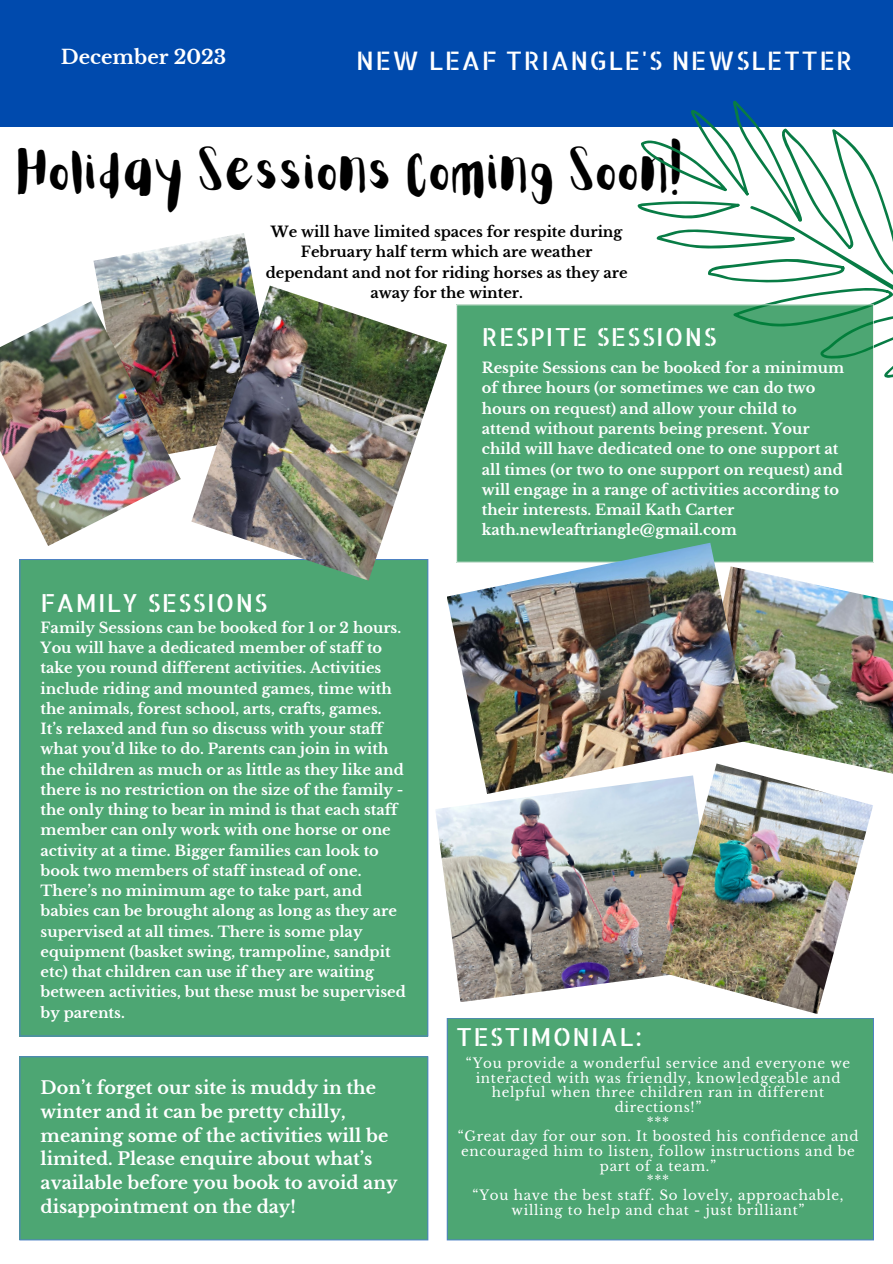
<style>
.page{position:relative;width:893px;height:1264px;background:#fff}
.page>*{position:absolute;margin:0;border:0;box-sizing:border-box;transform-origin:0 0}
.t1{font:46.95px "Aloja Extended";color:#000}
.t2{font:25.5px "Allerta Stencil";letter-spacing:.05em;color:#fff}
.t3{font:24.9px "Allerta Stencil";letter-spacing:.05em;color:#fff}
.t4{font:700 19.5px "Libre Baskerville";color:#fff}
.t5{font:700 17.55px/23.7px "Libre Baskerville";color:#fff}
.t6{font:700 14.55px/20.2px "Libre Baskerville";color:#fff}
.t7{font:700 14.55px/20.2px "Libre Baskerville";color:#000;text-align:center}
.t8{font:13.5px/14.7px "Libre Baskerville";letter-spacing:.05em;color:#fff;text-align:center}
</style>
<div class="page">
<div style="left:0;top:0;width:892px;height:127px;background:#004aad"></div>
<svg style="left:637px;top:100px;width:255px;height:278px"></svg>
<div style="left:456px;top:304px;width:418px;height:258px;background:#4da673"></div>
<div style="left:446px;top:1018px;width:428px;height:222px;background:#4da673"></div>
<div style="left:19px;top:559px;width:409px;height:477px;background:#4da673"></div>
<img style="left:93px;top:233px;width:161px;height:219px">
<img style="left:191px;top:285px;width:256px;height:295px">
<img style="left:750px;top:570px;width:142px;height:204px">
<img style="left:446px;top:542px;width:304px;height:233px">
<img style="left:0;top:301px;width:181px;height:245px">
<img style="left:435px;top:775px;width:225px;height:227px">
<img style="left:660px;top:763px;width:213px;height:251px">
<div style="left:19px;top:1056px;width:409px;height:184px;background:#4da673"></div>
<p class="t4" style="left:61px;top:45px;width:167px">December 2023</p>
<p class="t2" style="left:356px;top:44px;width:498px">NEW LEAF TRIANGLE'S NEWSLETTER</p>
<p class="t1" style="left:18px;top:151px;width:668px">Holiday Sessions Coming Soon!</p>
<p class="t7" style="left:266px;top:222px;width:363px">We will have limited spaces for respite during February half term which are weather dependant and not for riding horses as they are away for the winter.</p>
<p class="t3" style="left:482px;top:320px;width:236px">RESPITE SESSIONS</p>
<p class="t3" style="left:41px;top:586px;width:228px">FAMILY SESSIONS</p>
<p class="t6" style="left:41px;top:617px;width:367px">Family Sessions can be booked for 1 or 2 hours.<br>You will have a dedicated member of staff to take you round different activities. Activities include riding and mounted games, time with the animals, forest school, arts, crafts, games.<br>It’s relaxed and fun so discuss with your staff what you’d like to do. Parents can join in with the children as much or as little as they like and there is no restriction on the size of the family - the only thing to bear in mind is that each staff member can only work with one horse or one activity at a time. Bigger families can look to book two members of staff instead of one.<br>There’s no minimum age to take part, and babies can be brought along as long as they are supervised at all times. There is some play equipment (basket swing, trampoline, sandpit etc) that children can use if they are waiting between activities, but these must be supervised by parents.</p>
<p class="t5" style="left:41px;top:1076px;width:358px">Don’t forget our site is muddy in the winter and it can be pretty chilly, meaning some of the activities will be limited. Please enquire about what’s available before you book to avoid any disappointment on the day!</p>
<p class="t6" style="left:482px;top:358px;width:364px">Respite Sessions can be booked for a minimum of three hours (or sometimes we can do two hours on request) and allow your child to attend without parents being present. Your child will have dedicated one to one support at all times (or two to one support on request) and will engage in a range of activities according to their interests. Email Kath Carter kath.newleaftriangle@gmail.com</p>
<p class="t3" style="left:456px;top:1019px;width:187px">TESTIMONIAL:</p>
<p class="t8" style="left:466px;top:1056px;width:386px">“You provide a wonderful service and everyone we interacted with was friendly, knowledgeable and helpful when three children ran in different directions!”</p>
<p class="t8" style="left:647px;top:1114px;width:24px">***</p>
<p class="t8" style="left:457px;top:1129px;width:402px">“Great day for our son. It boosted his confidence and encouraged him to listen, follow instructions and be part of a team.”</p>
<p class="t8" style="left:647px;top:1173px;width:24px">***</p>
<p class="t8" style="left:472px;top:1187px;width:372px">“You have the best staff. So lovely, approachable, willing to help and chat - just brilliant”</p>
</div>
